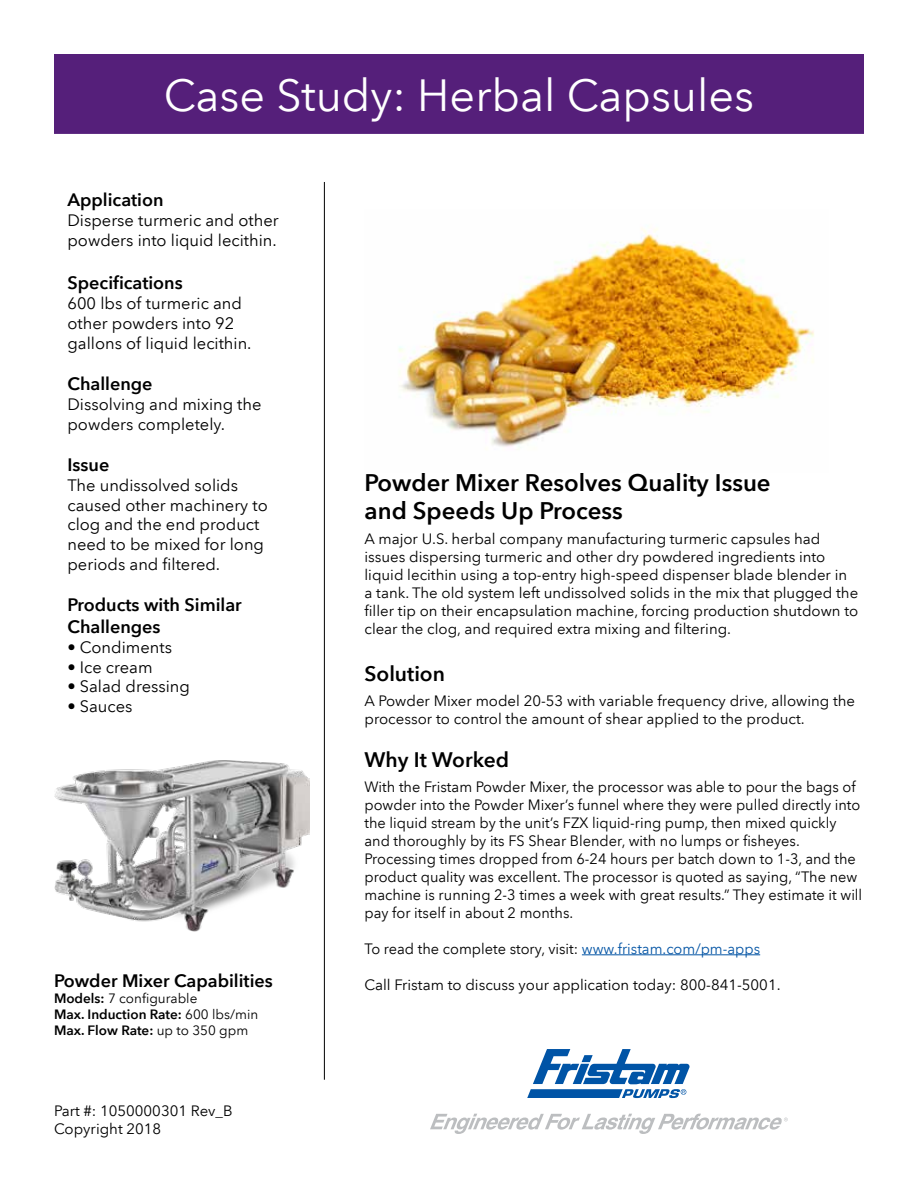
<style>
.page{position:relative;width:918px;height:1188px;background:#fff}
.page>*{position:absolute;margin:0;border:0;box-sizing:border-box;transform-origin:0 0}
.t1{font:45px "Avenir Next LT Pro";color:#fff}
.t2{font:600 24px/28.8px "Avenir Next LT Pro";color:#000}
.t3{font:600 21px "Avenir Next LT Pro";color:#000}
.t4{font:600 18px/21.6px "Avenir Next LT Pro";color:#000}
.t5{font:16.5px/19.8px "Avenir Next LT Pro";color:#000}
.t6{font:15px/18px "Avenir Next LT Pro";color:#000}
.t7{font:600 13.5px/16.2px "Avenir Next LT Pro";color:#000}
.s1{font-weight:400}
.s2{color:#0555a5}
</style>
<div class="page">
<hr style="left:582px;top:954px;width:178px;height:1px;background:#0555a5">
<svg style="left:527px;top:1049px;width:163px;height:49px"></svg>
<svg style="left:430px;top:1114px;width:358px;height:20px"></svg>
<hr style="left:324px;top:182px;width:1px;height:898px;background:#000">
<img style="left:54px;top:760px;width:256px;height:172px">
<img style="left:398px;top:228px;width:416px;height:222px">
<div style="left:55px;top:55px;width:808px;height:78px;background:#551f7a"></div>
<div style="left:54px;top:54px;width:810px;height:80px;border:2px solid #551f7a"></div>
<h1 class="t1" style="left:164px;top:68px;width:592px">Case Study: Herbal Capsules</h1>
<p class="t4" style="left:68px;top:189px;width:98px">Application</p>
<p class="t5" style="left:68px;top:211px;width:213px">Disperse turmeric and other powders into liquid lecithin.</p>
<p class="t4" style="left:68px;top:272px;width:117px">Specifications</p>
<p class="t5" style="left:68px;top:293px;width:186px">600 lbs of turmeric and other powders into 92 gallons of liquid lecithin.</p>
<p class="t4" style="left:68px;top:373px;width:87px">Challenge</p>
<p class="t5" style="left:68px;top:394px;width:196px">Dissolving and mixing the powders completely.</p>
<p class="t4" style="left:68px;top:454px;width:43px">Issue</p>
<p class="t5" style="left:68px;top:475px;width:202px">The undissolved solids caused other machinery to clog and the end product need to be mixed for long periods and filtered.</p>
<p class="t4" style="left:68px;top:594px;width:176px">Products with Similar<br>Challenges</p>
<p class="t5" style="left:68px;top:637px;width:106px">• Condiments</p>
<p class="t5" style="left:68px;top:657px;width:87px">• Ice cream</p>
<p class="t5" style="left:68px;top:677px;width:124px">• Salad dressing</p>
<p class="t5" style="left:68px;top:697px;width:67px">• Sauces</p>
<p class="t4" style="left:54px;top:970px;width:220px">Powder Mixer Capabilities</p>
<p class="t7" style="left:54px;top:990px;width:206px">Models: <span class="s1">7 configurable<br></span>Max. Induction Rate: <span class="s1">600 lbs/min<br></span>Max. Flow Rate: <span class="s1">up to 350 gpm</span></p>
<p class="t6" style="left:54px;top:1102px;width:180px">Part #: 1050000301 Rev_B<br>Copyright 2018</p>
<h2 class="t2" style="left:364px;top:468px;width:408px">Powder Mixer Resolves Quality Issue and Speeds Up Process</h2>
<p class="t6" style="left:364px;top:530px;width:495px">A major U.S. herbal company manufacturing turmeric capsules had issues dispersing turmeric and other dry powdered ingredients into liquid lecithin using a top-entry high-speed dispenser blade blender in a tank. The old system left undissolved solids in the mix that plugged the filler tip on their encapsulation machine, forcing production shutdown to clear the clog, and required extra mixing and filtering.</p>
<h3 class="t3" style="left:364px;top:661px;width:82px">Solution</h3>
<p class="t6" style="left:364px;top:692px;width:492px">A Powder Mixer model 20-53 with variable frequency drive, allowing the processor to control the amount of shear applied to the product.</p>
<h3 class="t3" style="left:364px;top:747px;width:146px">Why It Worked</h3>
<p class="t6" style="left:364px;top:777px;width:499px">With the Fristam Powder Mixer, the processor was able to pour the bags of powder into the Powder Mixer’s funnel where they were pulled directly into the liquid stream by the unit’s FZX liquid-ring pump, then mixed quickly and thoroughly by its FS Shear Blender, with no lumps or fisheyes.<br>Processing times dropped from 6-24 hours per batch down to 1-3, and the product quality was excellent. The processor is quoted as saying, “The new machine is running 2-3 times a week with great results.” They estimate it will pay for itself in about 2 months.</p>
<p class="t6" style="left:364px;top:939px;width:397px">To read the complete story, visit: <span class="s2">www.fristam.com/pm-apps</span></p>
<p class="t6" style="left:364px;top:975px;width:418px">Call Fristam to discuss your application today: 800-841-5001.</p>
</div>
